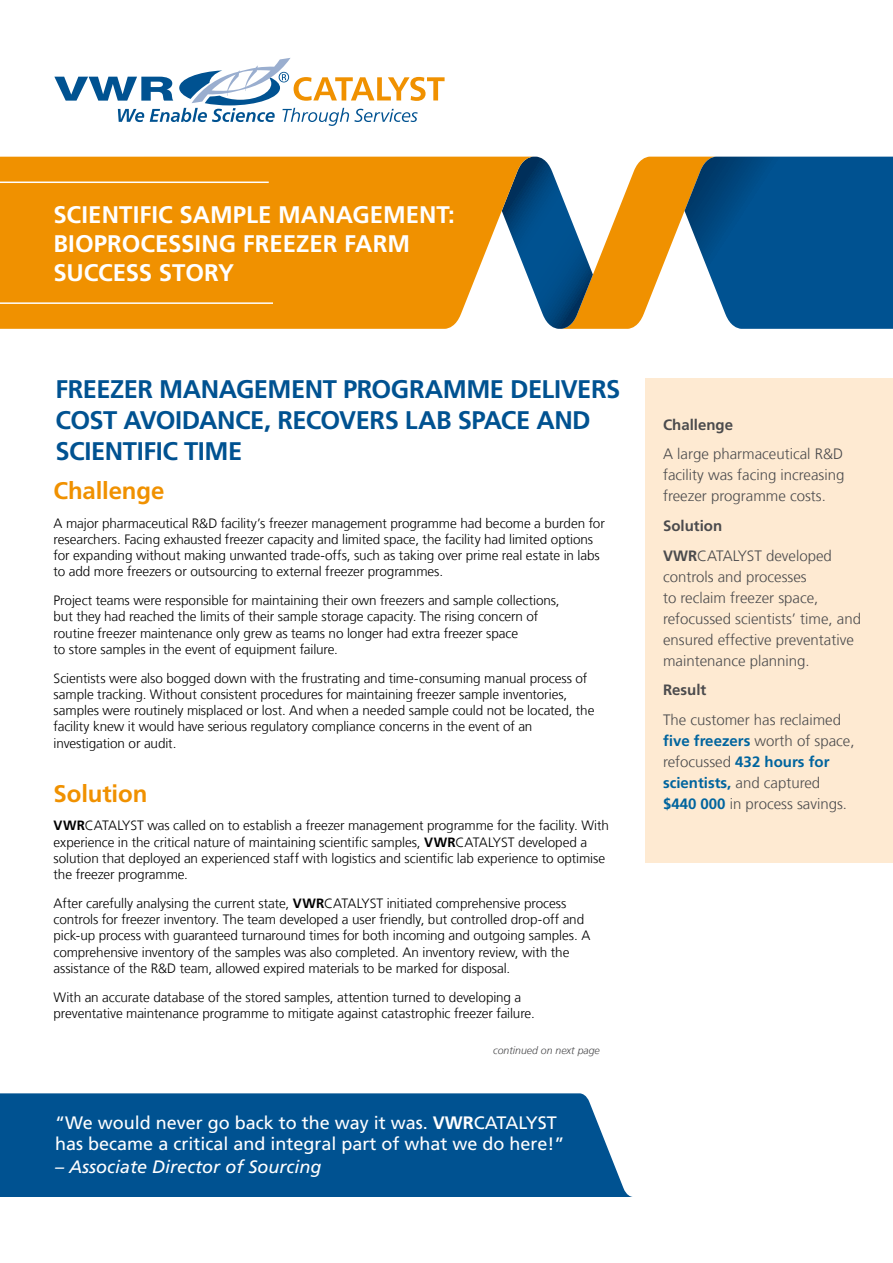
<style>
.page{position:relative;width:893px;height:1263px;background:#fff}
.page>*{position:absolute;margin:0;border:0;box-sizing:border-box;transform-origin:0 0}
.t1{font:700 25.5px/30.6px "Frutiger LT Com";letter-spacing:-.02em;color:#005291}
.t2{font:700 24px/28.8px "Frutiger LT Com";color:#fff}
.t3{font:700 24px "Frutiger LT Com";letter-spacing:-.005em;color:#f09100}
.t4{font:18px/21px "Frutiger LT Com";color:#fff}
.t5{font:italic 18px "Frutiger LT Com";color:#fff}
.t6{font:300 15px/21px "Frutiger LT Com";color:#4b4b4d}
.t7{font:700 15px "Frutiger LT Com";color:#4b4b4d}
.t8{font:300 13.5px/16.2px "Frutiger LT Com";letter-spacing:-.01em;color:#000}
.t9{font:italic 300 10.5px "Frutiger LT Com";color:#4b4b4d}
.s1{font-weight:700}
.s2{font-weight:700;color:#00649e}
</style>
<div class="page">
<svg style="left:533px;top:157px;width:360px;height:172px"></svg>
<svg style="left:0;top:157px;width:533px;height:172px;background:#ea9512"></svg>
<svg style="left:54px;top:58px;width:391px;height:68px"></svg>
<hr style="left:0;top:182px;width:269px;height:1px;background:#fff">
<hr style="left:0;top:302px;width:273px;height:2px;background:#fff">
<div style="left:645px;top:379px;width:248px;height:483px;background:#feead2"></div>
<div style="left:0;top:1093px;width:633px;height:104px;background:#005291"></div>
<h2 class="t2" style="left:53px;top:200px;width:403px">SCIENTIFIC SAMPLE MANAGEMENT:<br>BIOPROCESSING FREEZER FARM<br>SUCCESS STORY</h2>
<h1 class="t1" style="left:56px;top:374px;width:566px">FREEZER MANAGEMENT PROGRAMME DELIVERS<br>COST AVOIDANCE, RECOVERS LAB SPACE AND<br>SCIENTIFIC TIME</h1>
<h2 class="t3" style="left:54px;top:476px;width:112px">Challenge</h2>
<p class="t8" style="left:54px;top:515px;width:553px">A major pharmaceutical R&amp;D facility’s freezer management programme had become a burden for researchers. Facing exhausted freezer capacity and limited space, the facility had limited options for expanding without making unwanted trade-offs, such as taking over prime real estate in labs to add more freezers or outsourcing to external freezer programmes.</p>
<p class="t8" style="left:54px;top:593px;width:508px">Project teams were responsible for maintaining their own freezers and sample collections, but they had reached the limits of their sample storage capacity. The rising concern of routine freezer maintenance only grew as teams no longer had extra freezer space<br>to store samples in the event of equipment failure.</p>
<p class="t8" style="left:54px;top:670px;width:542px">Scientists were also bogged down with the frustrating and time-consuming manual process of sample tracking. Without consistent procedures for maintaining freezer sample inventories, samples were routinely misplaced or lost. And when a needed sample could not be located, the facility knew it would have serious regulatory compliance concerns in the event of an investigation or audit.</p>
<h2 class="t3" style="left:54px;top:779px;width:95px">Solution</h2>
<p class="t8" style="left:54px;top:818px;width:557px"><span class="s1">VWR</span>CATALYST was called on to establish a freezer management programme for the facility. With experience in the critical nature of maintaining scientific samples, <span class="s1">VWR</span>CATALYST developed a solution that deployed an experienced staff with logistics and scientific lab experience to optimise the freezer programme.</p>
<p class="t8" style="left:54px;top:895px;width:538px">After carefully analysing the current state, <span class="s1">VWR</span>CATALYST initiated comprehensive process controls for freezer inventory. The team developed a user friendly, but controlled drop-off and pick-up process with guaranteed turnaround times for both incoming and outgoing samples. A comprehensive inventory of the samples was also completed. An inventory review, with the assistance of the R&amp;D team, allowed expired materials to be marked for disposal.</p>
<p class="t8" style="left:54px;top:989px;width:483px">With an accurate database of the stored samples, attention turned to developing a preventative maintenance programme to mitigate against catastrophic freezer failure.</p>
<p class="t9" style="left:493px;top:1044px;width:108px">continued on next page</p>
<h3 class="t4" style="left:55px;top:1113px;width:511px">“We would never go back to the way it was. <span class="s1">VWR</span>CATALYST has became a critical and integral part of what we do here!”</h3>
<h3 class="t5" style="left:55px;top:1156px;width:268px">– Associate Director of Sourcing</h3>
<p class="t7" style="left:663px;top:416px;width:72px">Challenge</p>
<p class="t6" style="left:663px;top:444px;width:183px;text-align:justify">A large pharmaceutical R&amp;D facility was facing increasing freezer programme costs.</p>
<p class="t6" style="left:663px;top:511px;width:170px;line-height:29.5px"><span class="s1">Solution<br>VWR</span>CATALYST developed</p>
<p class="t6" style="left:663px;top:566px;width:200px">controls and processes<br>to reclaim freezer space, refocussed scientists’ time, and ensured effective preventative maintenance planning.</p>
<p class="t7" style="left:663px;top:681px;width:45px">Result</p>
<p class="t6" style="left:663px;top:709px;width:193px">The customer has reclaimed <span class="s2">five freezers</span> worth of space, refocussed <span class="s2">432 hours for scientists,</span> and captured <span class="s2">$440 000</span> in process savings.</p>
</div>
